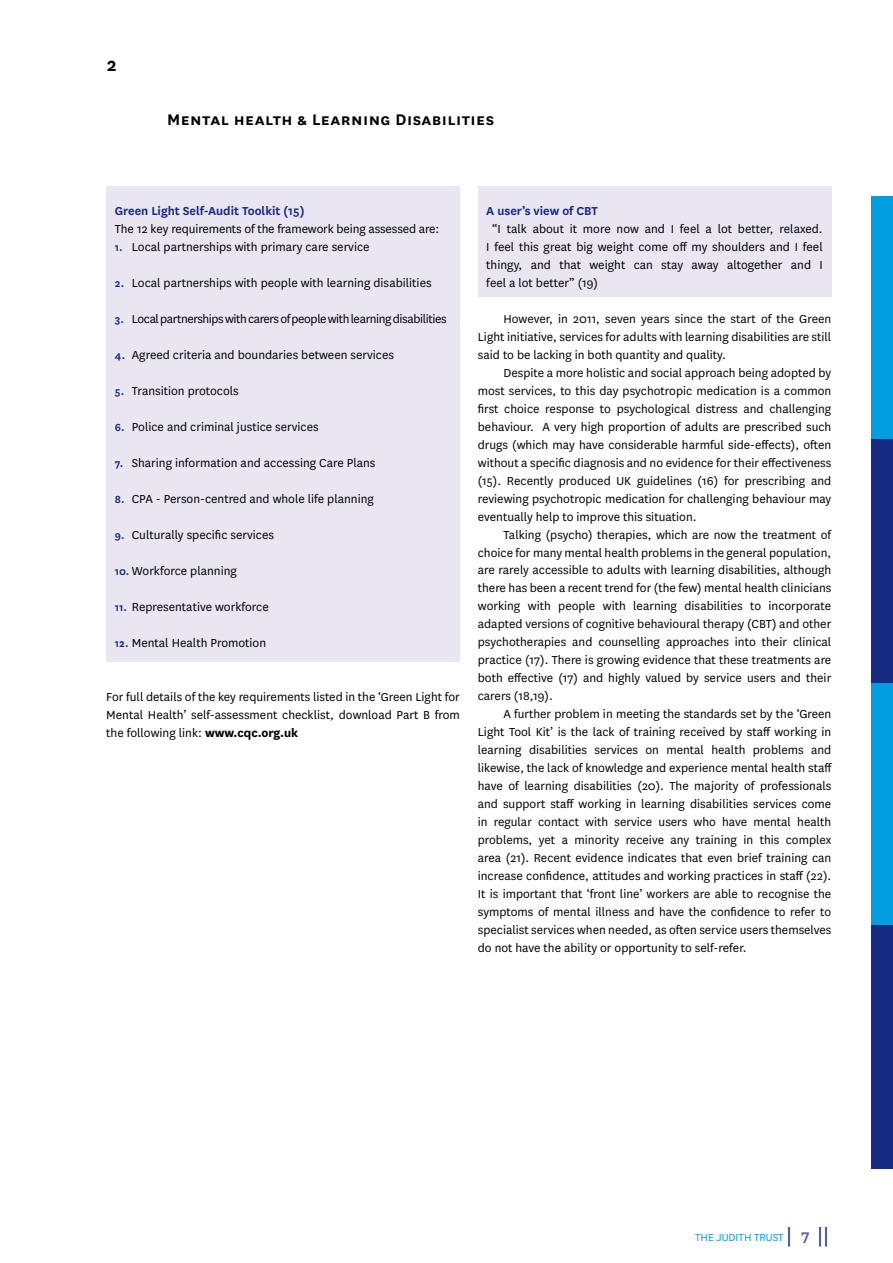
<style>
.page{position:relative;width:893px;height:1263px;background:#fff}
.page>*{position:absolute;margin:0;border:0;box-sizing:border-box;transform-origin:0 0}
.t1{font:600 21px "National";color:#000}
.t2{font:600 18px "National";letter-spacing:.025em;color:#000}
.t3{font:13.5px/18px "National";color:#000;text-align:justify}
.t4{font:13.5px "National";letter-spacing:-.03em;color:#000}
.t5{font:600 13.5px "National";color:#162983}
.t6{font:12px "National";color:#009ee0}
.s1{font-weight:600;font-size:12px;color:#162983}
.s2{font-weight:700}
.s3{font-size:22.5px;color:#162983}
.s4{font-weight:500;font-size:18px;color:#655a9f}
</style>
<div class="page">
<div style="left:106px;top:186px;width:353px;height:476px;background:#e9e6f2"></div>
<div style="left:478px;top:186px;width:353px;height:111px;background:#e9e6f2"></div>
<div style="left:871px;top:196px;width:22px;height:244px;background:#009ee0"></div>
<div style="left:871px;top:683px;width:22px;height:243px;background:#009ee0"></div>
<div style="left:871px;top:439px;width:22px;height:243px;background:#162983"></div>
<div style="left:871px;top:925px;width:22px;height:243px;background:#162983"></div>
<h1 class="t1" style="left:107px;top:50px;width:11px">2</h1>
<h2 class="t2" style="left:167px;top:107px;width:329px">Mental health &amp; Learning Disabilities</h2>
<p class="t5" style="left:115px;top:201px;width:191px">Green Light Self-Audit Toolkit (15)</p>
<p class="t3" style="left:115px;top:219px;width:326px">The 12 key requirements of the framework being assessed are:</p>
<p class="t3" style="left:115px;top:237px;width:256px"><span class="s1">1.</span> Local partnerships with primary care service</p>
<p class="t3" style="left:115px;top:273px;width:318px"><span class="s1">2.</span> Local partnerships with people with learning disabilities</p>
<p class="t4" style="left:115px;top:310px;width:333px"><span class="s1">3.</span> Local partnerships with carers of people with learning disabilities</p>
<p class="t3" style="left:115px;top:345px;width:281px"><span class="s1">4.</span> Agreed criteria and boundaries between services</p>
<p class="t3" style="left:115px;top:381px;width:125px"><span class="s1">5.</span> Transition protocols</p>
<p class="t3" style="left:115px;top:417px;width:205px"><span class="s1">6.</span> Police and criminal justice services</p>
<p class="t3" style="left:115px;top:453px;width:262px"><span class="s1">7.</span> Sharing information and accessing Care Plans</p>
<p class="t3" style="left:115px;top:489px;width:261px"><span class="s1">8.</span> CPA - Person-centred and whole life planning</p>
<p class="t3" style="left:115px;top:525px;width:161px"><span class="s1">9.</span> Culturally specific services</p>
<p class="t3" style="left:115px;top:561px;width:124px"><span class="s1">10.</span> Workforce planning</p>
<p class="t3" style="left:115px;top:597px;width:155px"><span class="s1">11.</span> Representative workforce</p>
<p class="t3" style="left:115px;top:633px;width:153px"><span class="s1">12.</span> Mental Health Promotion</p>
<p class="t3" style="left:106px;top:687px;width:355px">For full details of the key requirements listed in the ‘Green Light for Mental Health’ self-assessment checklist, download Part B from the following link: <span class="s2">www.cqc.org.uk</span></p>
<p class="t5" style="left:486px;top:201px;width:113px">A user’s view of CBT</p>
<p class="t3" style="left:486px;top:219px;width:338px;text-indent:6px">“I talk about it more now and I feel a lot better, relaxed.<br>I feel this great big weight come off my shoulders and I feel thingy, and that weight can stay away altogether and I feel a lot better” (19)</p>
<p class="t3" style="left:478px;top:309px;width:355px;text-indent:26px">However, in 2011, seven years since the start of the Green Light initiative, services for adults with learning disabilities are still said to be lacking in both quantity and quality.</p>
<p class="t3" style="left:478px;top:363px;width:355px;text-indent:26px">Despite a more holistic and social approach being adopted by most services, to this day psychotropic medication is a common first choice response to psychological distress and challenging behaviour. A very high proportion of adults are prescribed such drugs (which may have considerable harmful side-effects), often without a specific diagnosis and no evidence for their effectiveness (15). Recently produced UK guidelines (16) for prescribing and reviewing psychotropic medication for challenging behaviour may eventually help to improve this situation.</p>
<p class="t3" style="left:478px;top:525px;width:355px;text-indent:26px">Talking (psycho) therapies, which are now the treatment of choice for many mental health problems in the general population, are rarely accessible to adults with learning disabilities, although there has been a recent trend for (the few) mental health clinicians working with people with learning disabilities to incorporate adapted versions of cognitive behavioural therapy (CBT) and other psychotherapies and counselling approaches into their clinical practice (17). There is growing evidence that these treatments are both effective (17) and highly valued by service users and their carers (18,19).</p>
<p class="t3" style="left:478px;top:705px;width:356px;text-indent:26px">A further problem in meeting the standards set by the ‘Green Light Tool Kit’ is the lack of training received by staff working in learning disabilities services on mental health problems and likewise, the lack of knowledge and experience mental health staff have of learning disabilities (20). The majority of professionals and support staff working in learning disabilities services come in regular contact with service users who have mental health problems, yet a minority receive any training in this complex area (21). Recent evidence indicates that even brief training can increase confidence, attitudes and working practices in staff (22).<br>It is important that ‘front line’ workers are able to recognise the symptoms of mental illness and have the confidence to refer to specialist services when needed, as often service users themselves do not have the ability or opportunity to self-refer.</p>
<p class="t6" style="left:695px;top:1229px;width:135px">THE JUDITH TRUST <span class="s3">|</span> <span class="s4">7</span> <span class="s3">||</span></p>
</div>
